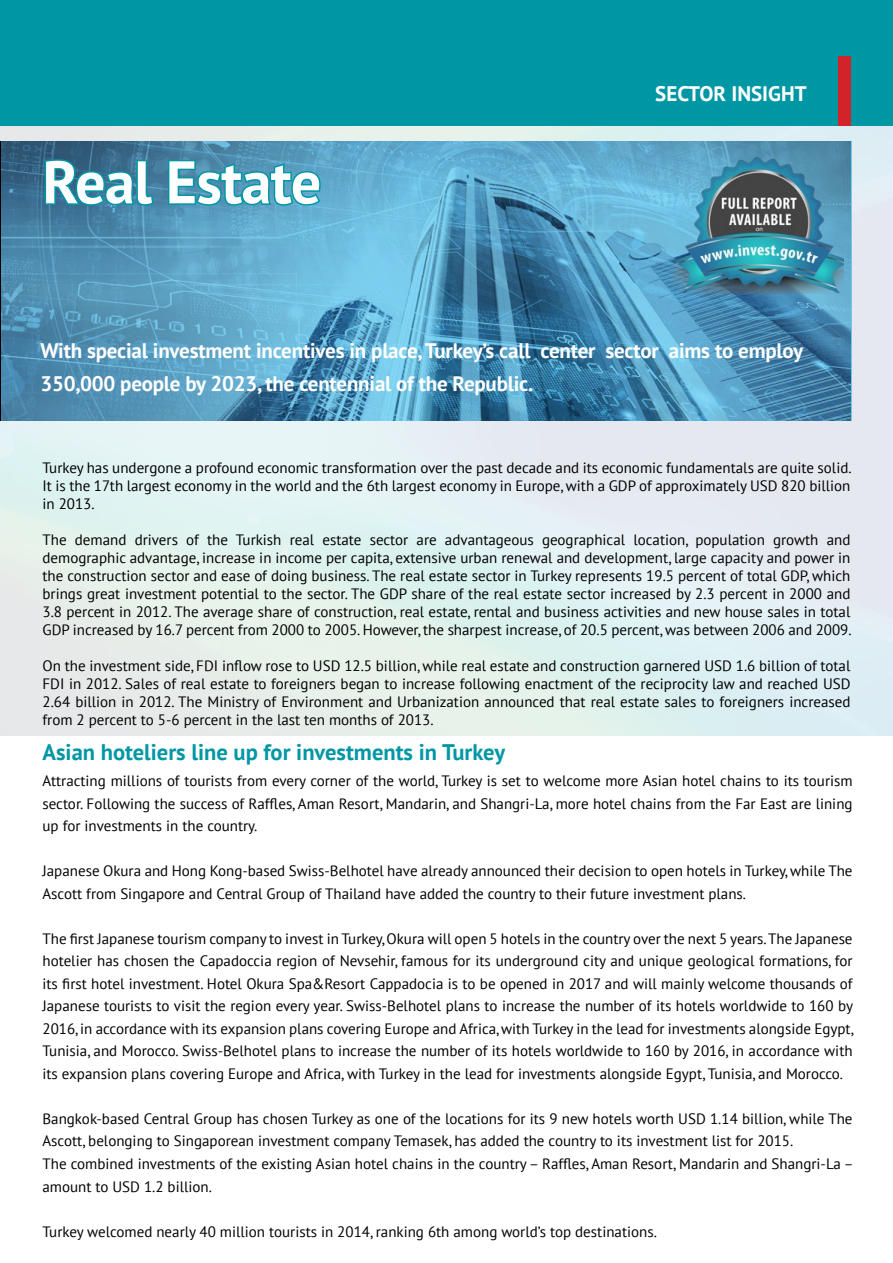
<style>
.page{position:relative;width:893px;height:1263px;background:#fff}
.page>*{position:absolute;margin:0;border:0;box-sizing:border-box;transform-origin:0 0}
.t1{font:700 60px "PT Sans";letter-spacing:-.01em;color:#fff}
.t2{font:700 22.5px "PT Sans";color:#0097a5}
.t3{font:700 21px/33px "PT Sans";letter-spacing:-.01em;color:#fff}
.t4{font:15px/22.5px "PT Sans";color:#000;text-align:justify}
</style>
<div class="page">
<img style="left:1px;top:125px;width:892px;height:611px">
<div style="left:0;top:0;width:893px;height:125px;background:#0097a5"></div>
<div style="left:838px;top:56px;width:12px;height:69px;background:#d2232a"></div>
<svg style="left:0;top:141px;width:851px;height:280px;background:#5398bc"></svg>
<img style="left:672px;top:157px;width:172px;height:136px">
<svg style="left:43px;top:157px;width:112px;height:51px;background:#287d98"></svg>
<svg style="left:166px;top:158px;width:156px;height:50px;background:#3897b2"></svg>
<h1 class="t1" style="left:43px;top:142px;width:280px">Real Estate</h1>
<h3 class="t3" style="left:655px;top:76px;width:153px">SECTOR INSIGHT</h3>
<h3 class="t3" style="left:40px;top:334px;width:764px">With special investment incentives in place, Turkey’s call center sector aims to employ<br>350,000 people by 2023, the centennial of the Republic.</h3>
<p class="t4" style="left:43px;top:458px;width:811px;line-height:18px">Turkey has undergone a profound economic transformation over the past decade and its economic fundamentals are quite solid.<br>It is the 17th largest economy in the world and the 6th largest economy in Europe, with a GDP of approximately USD 820 billion in 2013.</p>
<p class="t4" style="left:43px;top:530px;width:811px;line-height:18px">The demand drivers of the Turkish real estate sector are advantageous geographical location, population growth and demographic advantage, increase in income per capita, extensive urban renewal and development, large capacity and power in the construction sector and ease of doing business. The real estate sector in Turkey represents 19.5 percent of total GDP, which brings great investment potential to the sector. The GDP share of the real estate sector increased by 2.3 percent in 2000 and 3.8 percent in 2012. The average share of construction, real estate, rental and business activities and new house sales in total GDP increased by 16.7 percent from 2000 to 2005. However, the sharpest increase, of 20.5 percent, was between 2006 and 2009.</p>
<p class="t4" style="left:43px;top:656px;width:809px;line-height:18px">On the investment side, FDI inflow rose to USD 12.5 billion, while real estate and construction garnered USD 1.6 billion of total FDI in 2012. Sales of real estate to foreigners began to increase following enactment of the reciprocity law and reached USD 2.64 billion in 2012. The Ministry of Environment and Urbanization announced that real estate sales to foreigners increased from 2 percent to 5-6 percent in the last ten months of 2013.</p>
<h2 class="t2" style="left:43px;top:737px;width:464px">Asian hoteliers line up for investments in Turkey</h2>
<p class="t4" style="left:43px;top:769px;width:812px">Attracting millions of tourists from every corner of the world, Turkey is set to welcome more Asian hotel chains to its tourism sector. Following the success of Raffles, Aman Resort, Mandarin, and Shangri-La, more hotel chains from the Far East are lining up for investments in the country.</p>
<p class="t4" style="left:43px;top:859px;width:812px">Japanese Okura and Hong Kong-based Swiss-Belhotel have already announced their decision to open hotels in Turkey, while The<br>Ascott from Singapore and Central Group of Thailand have added the country to their future investment plans.</p>
<p class="t4" style="left:43px;top:927px;width:813px">The first Japanese tourism company to invest in Turkey, Okura will open 5 hotels in the country over the next 5 years. The Japanese hotelier has chosen the Capadoccia region of Nevsehir, famous for its underground city and unique geological formations, for its first hotel investment. Hotel Okura Spa&amp;Resort Cappadocia is to be opened in 2017 and will mainly welcome thousands of Japanese tourists to visit the region every year. Swiss-Belhotel plans to increase the number of its hotels worldwide to 160 by 2016, in accordance with its expansion plans covering Europe and Africa, with Turkey in the lead for investments alongside Egypt, Tunisia, and Morocco. Swiss-Belhotel plans to increase the number of its hotels worldwide to 160 by 2016, in accordance with its expansion plans covering Europe and Africa, with Turkey in the lead for investments alongside Egypt, Tunisia, and Morocco.</p>
<p class="t4" style="left:43px;top:1107px;width:813px;text-align:left">Bangkok-based Central Group has chosen Turkey as one of the locations for its 9 new hotels worth USD 1.14 billion, while The Ascott, belonging to Singaporean investment company Temasek, has added the country to its investment list for 2015.<br>The combined investments of the existing Asian hotel chains in the country – Raffles, Aman Resort, Mandarin and Shangri-La – amount to USD 1.2 billion.</p>
<p class="t4" style="left:43px;top:1219px;width:616px">Turkey welcomed nearly 40 million tourists in 2014, ranking 6th among world’s top destinations.</p>
</div>
